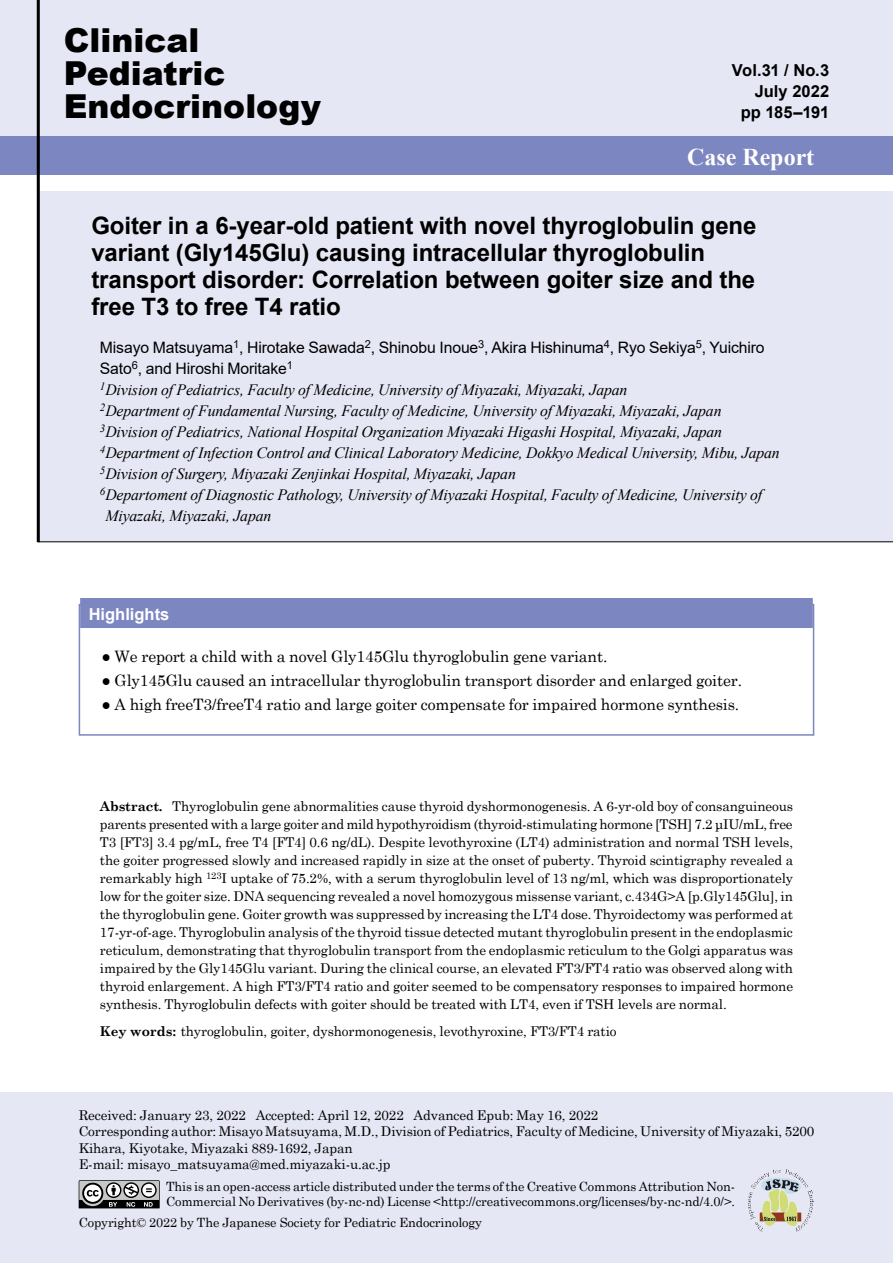
<style>
.page{position:relative;width:893px;height:1263px;background:#fff}
.page>*{position:absolute;margin:0;border:0;box-sizing:border-box;transform-origin:0 0}
.t1{font:900 33px/33px "Arial";color:#000}
.t2{font:700 24px/27px "Arial";letter-spacing:-.005em;color:#000}
.t3{font:700 24px "Times New Roman";color:#fff}
.t4{font:700 16.5px "Arial";color:#000}
.t5{font:700 16.5px "Arial";color:#fff}
.t6{font:italic 15.75px "Times New Roman";letter-spacing:-.01em;color:#000}
.t7{font:15.75px "Century Schoolbook";letter-spacing:-.01em;color:#000}
.t8{font:15.75px/21px "Arial";letter-spacing:-.01em;color:#000}
.t9{font:13.5px/18px "Century Schoolbook";letter-spacing:-.01em;color:#000}
.t10{font:12.75px/15px "Century Schoolbook";letter-spacing:-.01em;color:#000}
.s1{font-weight:700}
</style>
<div class="page">
<div style="left:0;top:0;width:893px;height:136px;background:#e6e7f4"></div>
<div style="left:0;top:136px;width:893px;height:38px;background:#7c86c1"></div>
<div style="left:0;top:1093px;width:893px;height:170px;background:#e6e7f4"></div>
<div style="left:38px;top:174px;width:855px;height:369px;background:#e6e7f4"></div>
<hr style="left:37px;top:0;width:3px;height:541px;background:#000">
<svg style="left:79px;top:1180px;width:81px;height:28px;background:#7d7d7d"></svg>
<img style="left:766px;top:1169px;width:30px;height:9px">
<div style="left:80px;top:598px;width:733px;height:30px;background:#7c86c1"></div>
<div style="left:79px;top:604px;width:735px;height:132px;border:2px solid #7c86c1"></div>
<h1 class="t1" style="left:64px;top:22px;width:259px">Clinical<br>Pediatric<br>Endocrinology</h1>
<p class="t4" style="left:732px;top:58px;width:99px">Vol.31 / No.3</p>
<p class="t4" style="left:755px;top:80px;width:76px">July 2022</p>
<p class="t4" style="left:741px;top:101px;width:90px">pp 185–191</p>
<h2 class="t3" style="left:687px;top:139px;width:129px">Case Report</h2>
<h2 class="t2" style="left:91px;top:212px;width:667px">Goiter in a 6-year-old patient with novel thyroglobulin gene variant (Gly145Glu) causing intracellular thyroglobulin transport disorder: Correlation between goiter size and the free T3 to free T4 ratio</h2>
<p class="t8" style="left:100px;top:337px;width:666px">Misayo Matsuyama<sup>1</sup>, Hirotake Sawada<sup>2</sup>, Shinobu Inoue<sup>3</sup>, Akira Hishinuma<sup>4</sup>, Ryo Sekiya<sup>5</sup>, Yuichiro<br>Sato<sup>6</sup>, and Hiroshi Moritake<sup>1</sup></p>
<p class="t6" style="left:100px;top:379px;width:529px"><sup>1</sup>Division of Pediatrics, Faculty of Medicine, University of Miyazaki, Miyazaki, Japan</p>
<p class="t6" style="left:100px;top:400px;width:623px"><sup>2</sup>Department of Fundamental Nursing, Faculty of Medicine, University of Miyazaki, Miyazaki, Japan</p>
<p class="t6" style="left:100px;top:421px;width:624px"><sup>3</sup>Division of Pediatrics, National Hospital Organization Miyazaki Higashi Hospital, Miyazaki, Japan</p>
<p class="t6" style="left:100px;top:442px;width:681px"><sup>4</sup>Department of Infection Control and Clinical Laboratory Medicine, Dokkyo Medical University, Mibu, Japan</p>
<p class="t6" style="left:100px;top:463px;width:417px"><sup>5</sup>Division of Surgery, Miyazaki Zenjinkai Hospital, Miyazaki, Japan</p>
<p class="t6" style="left:100px;top:484px;width:664px"><sup>6</sup>Departoment of Diagnostic Pathology, University of Miyazaki Hospital, Faculty of Medicine, University of</p>
<p class="t6" style="left:105px;top:505px;width:167px">Miyazaki, Miyazaki, Japan</p>
<p class="t5" style="left:89px;top:602px;width:82px">Highlights</p>
<p class="t7" style="left:101px;top:643px;width:507px">● We report a child with a novel Gly145Glu thyroglobulin gene variant.</p>
<p class="t7" style="left:101px;top:667px;width:642px">● Gly145Glu caused an intracellular thyroglobulin transport disorder and enlarged goiter.</p>
<p class="t7" style="left:101px;top:691px;width:639px">● A high freeT3/freeT4 ratio and large goiter compensate for impaired hormone synthesis.</p>
<p class="t9" style="left:100px;top:796px;width:695px;text-align:justify"><span class="s1">Abstract.</span> Thyroglobulin gene abnormalities cause thyroid dyshormonogenesis. A 6-yr-old boy of consanguineous parents presented with a large goiter and mild hypothyroidism (thyroid-stimulating hormone [TSH] 7.2 μIU/mL, free T3 [FT3] 3.4 pg/mL, free T4 [FT4] 0.6 ng/dL). Despite levothyroxine (LT4) administration and normal TSH levels, the goiter progressed slowly and increased rapidly in size at the onset of puberty. Thyroid scintigraphy revealed a remarkably high <sup>123</sup>I uptake of 75.2%, with a serum thyroglobulin level of 13 ng/ml, which was disproportionately low for the goiter size. DNA sequencing revealed a novel homozygous missense variant, c.434G&gt;A [p.Gly145Glu], in the thyroglobulin gene. Goiter growth was suppressed by increasing the LT4 dose. Thyroidectomy was performed at 17-yr-of-age. Thyroglobulin analysis of the thyroid tissue detected mutant thyroglobulin present in the endoplasmic reticulum, demonstrating that thyroglobulin transport from the endoplasmic reticulum to the Golgi apparatus was impaired by the Gly145Glu variant. During the clinical course, an elevated FT3/FT4 ratio was observed along with thyroid enlargement. A high FT3/FT4 ratio and goiter seemed to be compensatory responses to impaired hormone synthesis. Thyroglobulin defects with goiter should be treated with LT4, even if TSH levels are normal.</p>
<p class="t9" style="left:100px;top:1020px;width:518px"><span class="s1">Key words:</span> thyroglobulin, goiter, dyshormonogenesis, levothyroxine, FT3/FT4 ratio</p>
<p class="t9" style="left:79px;top:1105px;width:737px;line-height:16.5px">Received: January 23, 2022 Accepted: April 12, 2022 Advanced Epub: May 16, 2022<br>Corresponding author: Misayo Matsuyama, M.D., Division of Pediatrics, Faculty of Medicine, University of Miyazaki, 5200<br>Kihara, Kiyotake, Miyazaki 889-1692, Japan<br>E-mail: misayo_matsuyama@med.miyazaki-u.ac.jp</p>
<p class="t10" style="left:166px;top:1177px;width:571px">This is an open-access article distributed under the terms of the Creative Commons Attribution Non-<br>Commercial No Derivatives (by-nc-nd) License &lt;http://creativecommons.org/licenses/by-nc-nd/4.0/&gt;.</p>
<p class="t10" style="left:79px;top:1214px;width:405px">Copyright© 2022 by The Japanese Society for Pediatric Endocrinology</p>
</div>
